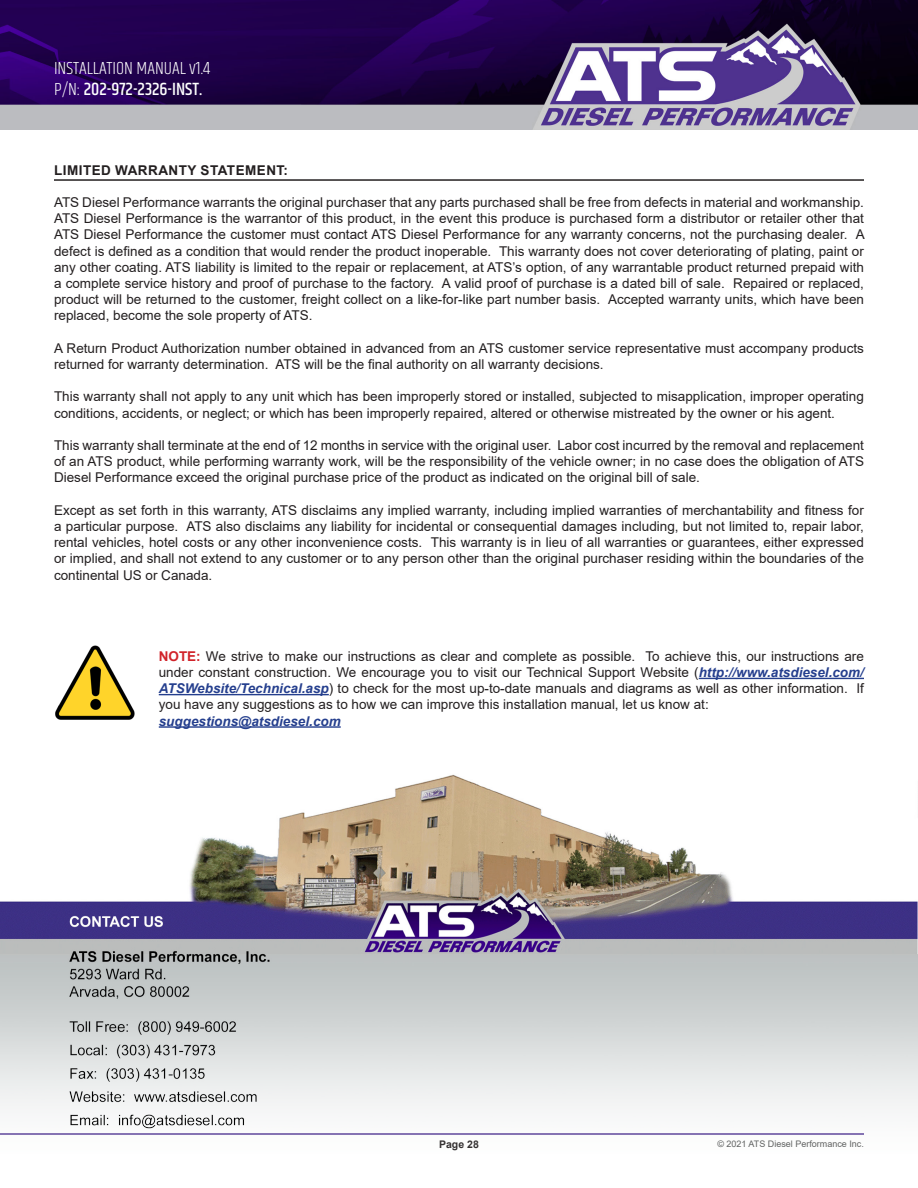
<style>
.page{position:relative;width:918px;height:1188px;background:#fff}
.page>*{position:absolute;margin:0;border:0;box-sizing:border-box;transform-origin:0 0}
.t1{font:300 18px "Khand";color:#fff}
.t2{font:500 18px "Khand";color:#fff}
.t3{font:13.5px/16.2px "Arial";color:#231f20;text-align:justify}
.t4{font:italic 700 13.5px "Arial";color:#253f8e}
.t5{font:700 13.5px "Arial";letter-spacing:.035em;color:#231f20}
.t6{font:700 10.5px "Arial";color:#231f20}
.t7{font:9px "Arial";color:#545555}
.s1{font-weight:300}
.s2{font-weight:700;color:#d1232a}
.s3{font-weight:700;font-style:italic;color:#253f8e}
</style>
<div class="page">
<img style="left:0;top:0;width:918px;height:130px">
<img style="left:0;top:774px;width:918px;height:361px">
<img style="left:55px;top:645px;width:80px;height:75px">
<hr style="left:699px;top:678px;width:165px;height:1px;background:#253f8e">
<hr style="left:159px;top:694px;width:170px;height:1px;background:#253f8e">
<hr style="left:159px;top:726px;width:182px;height:2px;background:#253f8e">
<hr style="left:54px;top:179px;width:810px;height:2px;background:#231f20">
<p class="t1" style="left:54px;top:57px;width:158px">INSTALLATION MANUAL v1.4</p>
<p class="t2" style="left:54px;top:78px;width:150px"><span class="s1">P/N:</span> 202-972-2326-INST.</p>
<p class="t5" style="left:54px;top:160px;width:235px">LIMITED WARRANTY STATEMENT:</p>
<p class="t3" style="left:54px;top:194px;width:812px">ATS Diesel Performance warrants the original purchaser that any parts purchased shall be free from defects in material and workmanship.<br>ATS Diesel Performance is the warrantor of this product, in the event this produce is purchased form a distributor or retailer other that ATS Diesel Performance the customer must contact ATS Diesel Performance for any warranty concerns, not the purchasing dealer. A defect is defined as a condition that would render the product inoperable. This warranty does not cover deteriorating of plating, paint or any other coating. ATS liability is limited to the repair or replacement, at ATS’s option, of any warrantable product returned prepaid with a complete service history and proof of purchase to the factory. A valid proof of purchase is a dated bill of sale. Repaired or replaced, product will be returned to the customer, freight collect on a like-for-like part number basis. Accepted warranty units, which have been replaced, become the sole property of ATS.</p>
<p class="t3" style="left:54px;top:340px;width:811px">A Return Product Authorization number obtained in advanced from an ATS customer service representative must accompany products returned for warranty determination. ATS will be the final authority on all warranty decisions.</p>
<p class="t3" style="left:54px;top:388px;width:812px">This warranty shall not apply to any unit which has been improperly stored or installed, subjected to misapplication, improper operating conditions, accidents, or neglect; or which has been improperly repaired, altered or otherwise mistreated by the owner or his agent.</p>
<p class="t3" style="left:54px;top:437px;width:812px">This warranty shall terminate at the end of 12 months in service with the original user. Labor cost incurred by the removal and replacement of an ATS product, while performing warranty work, will be the responsibility of the vehicle owner; in no case does the obligation of ATS Diesel Performance exceed the original purchase price of the product as indicated on the original bill of sale.</p>
<p class="t3" style="left:54px;top:502px;width:811px">Except as set forth in this warranty, ATS disclaims any implied warranty, including implied warranties of merchantability and fitness for a particular purpose. ATS also disclaims any liability for incidental or consequential damages including, but not limited to, repair labor, rental vehicles, hotel costs or any other inconvenience costs. This warranty is in lieu of all warranties or guarantees, either expressed or implied, and shall not extend to any customer or to any person other than the original purchaser residing within the boundaries of the continental US or Canada.</p>
<p class="t3" style="left:159px;top:648px;width:707px"><span class="s2">NOTE:</span> We strive to make our instructions as clear and complete as possible. To achieve this, our instructions are under constant construction. We encourage you to visit our Technical Support Website (<span class="s3">http://www.atsdiesel.com/ ATSWebsite/Technical.asp</span>) to check for the most up-to-date manuals and diagrams as well as other information. If you have any suggestions as to how we can improve this installation manual, let us know at:</p>
<p class="t4" style="left:159px;top:712px;width:183px">suggestions@atsdiesel.com</p>
<p class="t6" style="left:439px;top:1137px;width:41px">Page 28</p>
<p class="t7" style="left:717px;top:1138px;width:148px">© 2021 ATS Diesel Performance Inc.</p>
</div>
